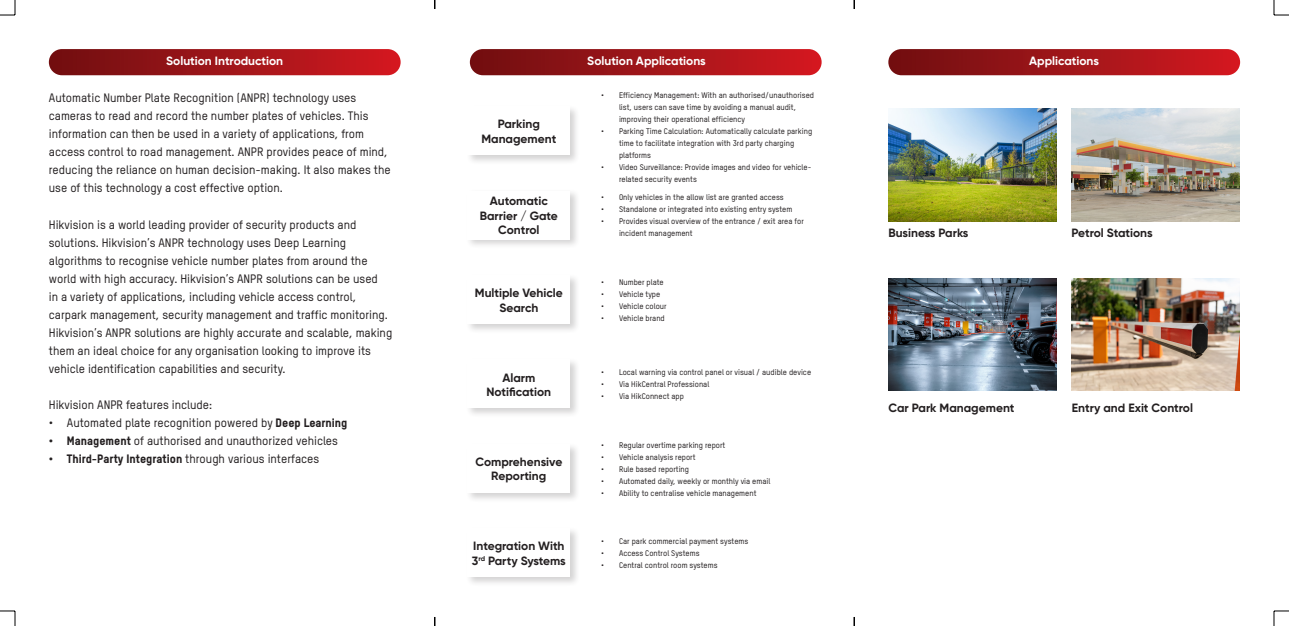
<style>
.page{position:relative;width:1289px;height:626px;background:#fff}
.page>*{position:absolute;margin:0;border:0;box-sizing:border-box;transform-origin:0 0}
.t1{font:500 12px/18px "TSTARPRO";color:#231f20}
.t2{font:700 12px "Gilroy";color:#231f20}
.feature{font:700 12px "Gilroy";color:#fff}
.t3{font:500 8px/12px "TSTARPRO";color:#231f20}
.s1{font-weight:800}
</style>
<div class="page">
<div style="left:470px;top:49px;width:351px;height:26px;background:linear-gradient(to right,#6e0f11,#d31921);border-radius:13px"></div>
<div style="left:49px;top:49px;width:352px;height:26px;background:linear-gradient(to right,#6e0f10,#d31b22);border-radius:13px"></div>
<div style="left:888px;top:49px;width:352px;height:26px;background:linear-gradient(to right,#6f1011,#d21921);border-radius:13px"></div>
<img style="left:888px;top:109px;width:168px;height:112px">
<img style="left:1071px;top:109px;width:169px;height:112px">
<img style="left:888px;top:278px;width:168px;height:112px">
<img style="left:1071px;top:278px;width:169px;height:112px">
<div style="left:465px;top:104px;width:115px;height:61px;background:#231f20;opacity:.2"></div>
<div style="left:468px;top:106px;width:102px;height:49px;background:#fff"></div>
<div style="left:466px;top:189px;width:114px;height:60px;background:#231f20;opacity:.2"></div>
<div style="left:468px;top:191px;width:102px;height:48px;background:#fff"></div>
<div style="left:466px;top:273px;width:114px;height:60px;background:#231f20;opacity:.2"></div>
<div style="left:468px;top:275px;width:102px;height:48px;background:#fff"></div>
<div style="left:466px;top:358px;width:114px;height:60px;background:#231f20;opacity:.2"></div>
<div style="left:468px;top:360px;width:102px;height:48px;background:#fff"></div>
<div style="left:466px;top:442px;width:114px;height:60px;background:#231f20;opacity:.2"></div>
<div style="left:468px;top:444px;width:102px;height:48px;background:#fff"></div>
<div style="left:466px;top:526px;width:114px;height:60px;background:#231f20;opacity:.2"></div>
<div style="left:468px;top:528px;width:102px;height:48px;background:#fff"></div>
<svg style="left:0;top:0;width:16px;height:16px"></svg>
<svg style="left:0;top:610px;width:16px;height:15px"></svg>
<svg style="left:1273px;top:0;width:16px;height:16px"></svg>
<svg style="left:1273px;top:610px;width:16px;height:15px"></svg>
<svg style="left:853px;top:0;width:2px;height:9px"></svg>
<svg style="left:853px;top:617px;width:2px;height:8px"></svg>
<p class="feature" style="left:166px;top:54px;width:119px">Solution Introduction</p>
<p class="feature" style="left:587px;top:54px;width:120px">Solution Applications</p>
<p class="feature" style="left:1029px;top:54px;width:71px">Applications</p>
<p class="t1" style="left:49px;top:88px;width:343px">Automatic Number Plate Recognition (ANPR) technology uses cameras to read and record the number plates of vehicles. This information can then be used in a variety of applications, from access control to road management. ANPR provides peace of mind, reducing the reliance on human decision-making. It also makes the use of this technology a cost effective option.</p>
<p class="t1" style="left:49px;top:214px;width:345px">Hikvision is a world leading provider of security products and solutions. Hikvision’s ANPR technology uses Deep Learning algorithms to recognise vehicle number plates from around the world with high accuracy. Hikvision’s ANPR solutions can be used<br>in a variety of applications, including vehicle access control, carpark management, security management and traffic monitoring.<br>Hikvision’s ANPR solutions are highly accurate and scalable, making them an ideal choice for any organisation looking to improve its vehicle identification capabilities and security.</p>
<p class="t1" style="left:49px;top:394px;width:165px">Hikvision ANPR features include:</p>
<p class="t1" style="left:49px;top:412px;width:300px">• Automated plate recognition powered by <span class="s1">Deep Learning</span></p>
<p class="t1" style="left:49px;top:430px;width:291px"><span class="s1">• Management</span> of authorised and unauthorized vehicles</p>
<p class="t1" style="left:49px;top:448px;width:272px"><span class="s1">• Third-Party Integration</span> through various interfaces</p>
<p class="t3" style="left:619px;top:88px;width:197px;text-indent:-18px">• Efficiency Management: With an authorised/unauthorised list, users can save time by avoiding a manual audit, improving their operational efficiency</p>
<p class="t3" style="left:619px;top:124px;width:195px;text-indent:-18px">• Parking Time Calculation: Automatically calculate parking time to facilitate integration with 3rd party charging platforms</p>
<p class="t3" style="left:619px;top:160px;width:194px;text-indent:-18px">• Video Surveillance: Provide images and video for vehicle&shy;related security events</p>
<p class="t2" style="left:498px;top:116px;width:44px">Parking</p>
<p class="t2" style="left:481px;top:131px;width:76px">Management</p>
<p class="t3" style="left:601px;top:191px;width:184px">• Only vehicles in the allow list are granted access</p>
<p class="t3" style="left:601px;top:203px;width:193px">• Standalone or integrated into existing entry system</p>
<p class="t3" style="left:619px;top:215px;width:186px;text-indent:-18px">• Provides visual overview of the entrance / exit area for incident management</p>
<p class="t2" style="left:490px;top:194px;width:60px">Automatic</p>
<p class="t2" style="left:480px;top:208px;width:80px">Barrier / Gate</p>
<p class="t2" style="left:498px;top:222px;width:43px">Control</p>
<p class="t2" style="left:888px;top:225px;width:82px">Business Parks</p>
<p class="t2" style="left:1071px;top:225px;width:83px">Petrol Stations</p>
<p class="t3" style="left:601px;top:275px;width:64px">• Number plate</p>
<p class="t3" style="left:601px;top:287px;width:61px">• Vehicle type</p>
<p class="t3" style="left:601px;top:299px;width:67px">• Vehicle colour</p>
<p class="t3" style="left:601px;top:311px;width:65px">• Vehicle brand</p>
<p class="t2" style="left:475px;top:285px;width:89px">Multiple Vehicle</p>
<p class="t2" style="left:499px;top:300px;width:40px">Search</p>
<p class="t3" style="left:601px;top:365px;width:212px">• Local warning via control panel or visual / audible device</p>
<p class="t3" style="left:601px;top:377px;width:110px">• Via HikCentral Professional</p>
<p class="t3" style="left:601px;top:389px;width:85px">• Via HikConnect app</p>
<p class="t2" style="left:502px;top:369px;width:34px">Alarm</p>
<p class="t2" style="left:486px;top:384px;width:66px">Notification</p>
<p class="t2" style="left:888px;top:400px;width:128px">Car Park Management</p>
<p class="t2" style="left:1071px;top:400px;width:123px">Entry and Exit Control</p>
<p class="t3" style="left:601px;top:438px;width:126px">• Regular overtime parking report</p>
<p class="t3" style="left:601px;top:450px;width:96px">• Vehicle analysis report</p>
<p class="t3" style="left:601px;top:462px;width:90px">• Rule based reporting</p>
<p class="t3" style="left:601px;top:474px;width:171px">• Automated daily, weekly or monthly via email</p>
<p class="t3" style="left:601px;top:486px;width:157px">• Ability to centralise vehicle management</p>
<p class="t2" style="left:475px;top:454px;width:88px">Comprehensive</p>
<p class="t2" style="left:491px;top:468px;width:57px">Reporting</p>
<p class="t2" style="left:473px;top:538px;width:93px">Integration With</p>
<p class="t2" style="left:472px;top:553px;width:96px">3<sup>rd</sup> Party Systems</p>
<p class="t3" style="left:601px;top:534px;width:149px">• Car park commercial payment systems</p>
<p class="t3" style="left:601px;top:546px;width:100px">• Access Control Systems</p>
<p class="t3" style="left:601px;top:558px;width:118px">• Central control room systems</p>
</div>
